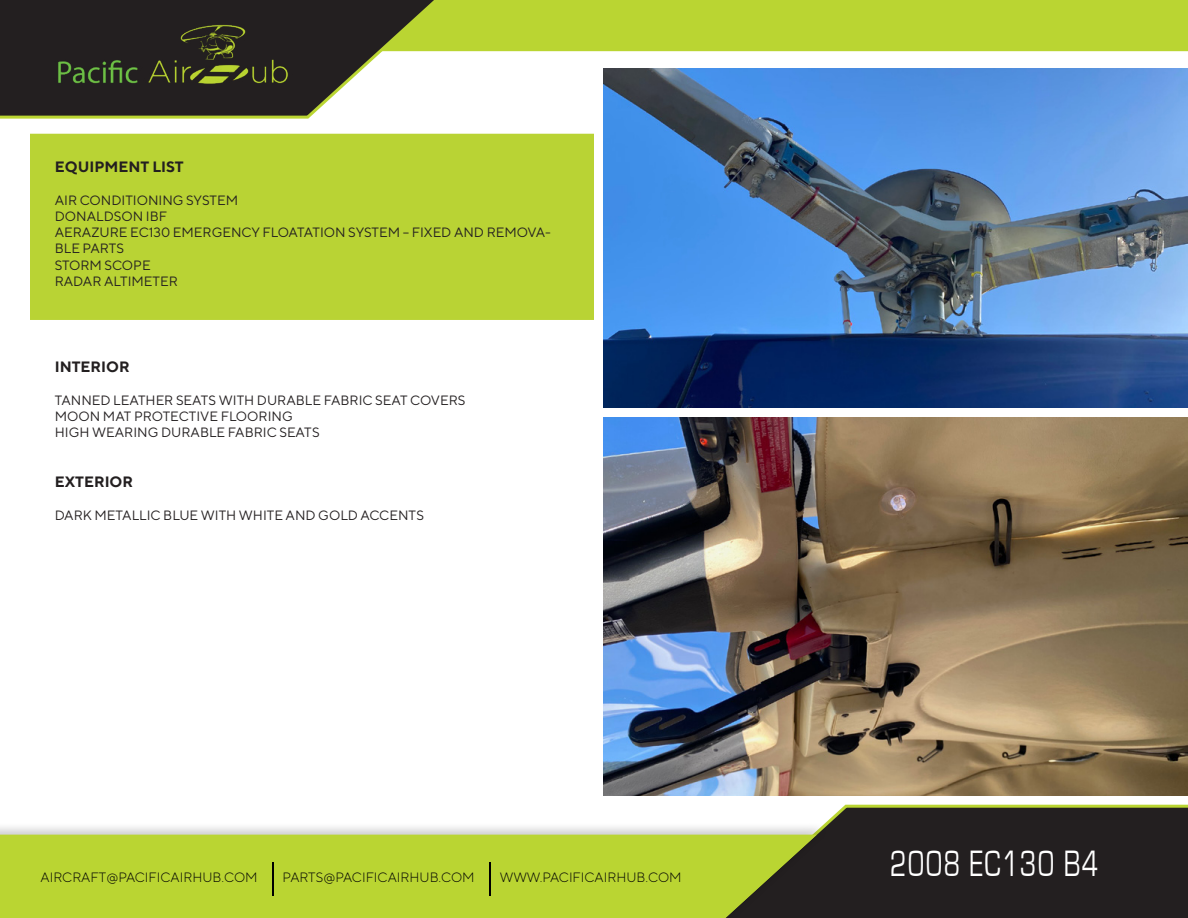
<style>
.page{position:relative;width:1188px;height:918px;background:#fff}
.page>*{position:absolute;margin:0;border:0;box-sizing:border-box;transform-origin:0 0}
.t1{font:37.8px "Eurostile";letter-spacing:.05em;color:#fff;scale:.71 1}
.t2{font:700 15px "TT Norms";color:#231f20}
.t3{font:13.5px/16.2px "TT Norms";color:#231f20}
.t4{font:300 13.5px "TT Norms";color:#000101}
</style>
<div class="page">
<div style="left:826px;top:804px;width:362px;height:114px;background:#231f20"></div>
<div style="left:0;top:822px;width:829px;height:96px;background:#000;opacity:.2"></div>
<div style="left:0;top:835px;width:817px;height:83px;background:#bad532"></div>
<hr style="left:272px;top:862px;width:2px;height:34px;background:#000">
<hr style="left:489px;top:862px;width:2px;height:34px;background:#000">
<svg style="left:0;top:0;width:515px;height:119px"></svg>
<div style="left:381px;top:0;width:807px;height:51px;background:#bad532"></div>
<img style="left:41px;top:12px;width:263px;height:92px">
<img style="left:604px;top:68px;width:584px;height:340px">
<img style="left:604px;top:417px;width:584px;height:378px">
<div style="left:30px;top:134px;width:564px;height:186px;background:#b9d334"></div>
<p class="t2" style="left:55px;top:158px;width:131px">EQUIPMENT LIST</p>
<p class="t3" style="left:55px;top:192px;width:498px">AIR CONDITIONING SYSTEM<br>DONALDSON IBF<br>AERAZURE EC130 EMERGENCY FLOATATION SYSTEM – FIXED AND REMOVA-<br>BLE PARTS<br>STORM SCOPE<br>RADAR ALTIMETER</p>
<p class="t2" style="left:55px;top:358px;width:77px">INTERIOR</p>
<p class="t3" style="left:55px;top:392px;width:412px">TANNED LEATHER SEATS WITH DURABLE FABRIC SEAT COVERS<br>MOON MAT PROTECTIVE FLOORING<br>HIGH WEARING DURABLE FABRIC SEATS</p>
<p class="t2" style="left:55px;top:473px;width:80px">EXTERIOR</p>
<p class="t3" style="left:55px;top:507px;width:371px">DARK METALLIC BLUE WITH WHITE AND GOLD ACCENTS</p>
<p class="t4" style="left:41px;top:869px;width:219px">AIRCRAFT@PACIFICAIRHUB.COM</p>
<p class="t4" style="left:283px;top:869px;width:194px">PARTS@PACIFICAIRHUB.COM</p>
<p class="t4" style="left:500px;top:869px;width:183px">WWW.PACIFICAIRHUB.COM</p>
<h1 class="t1" style="left:890px;top:843px;width:295px">2008 EC130 B4</h1>
</div>
